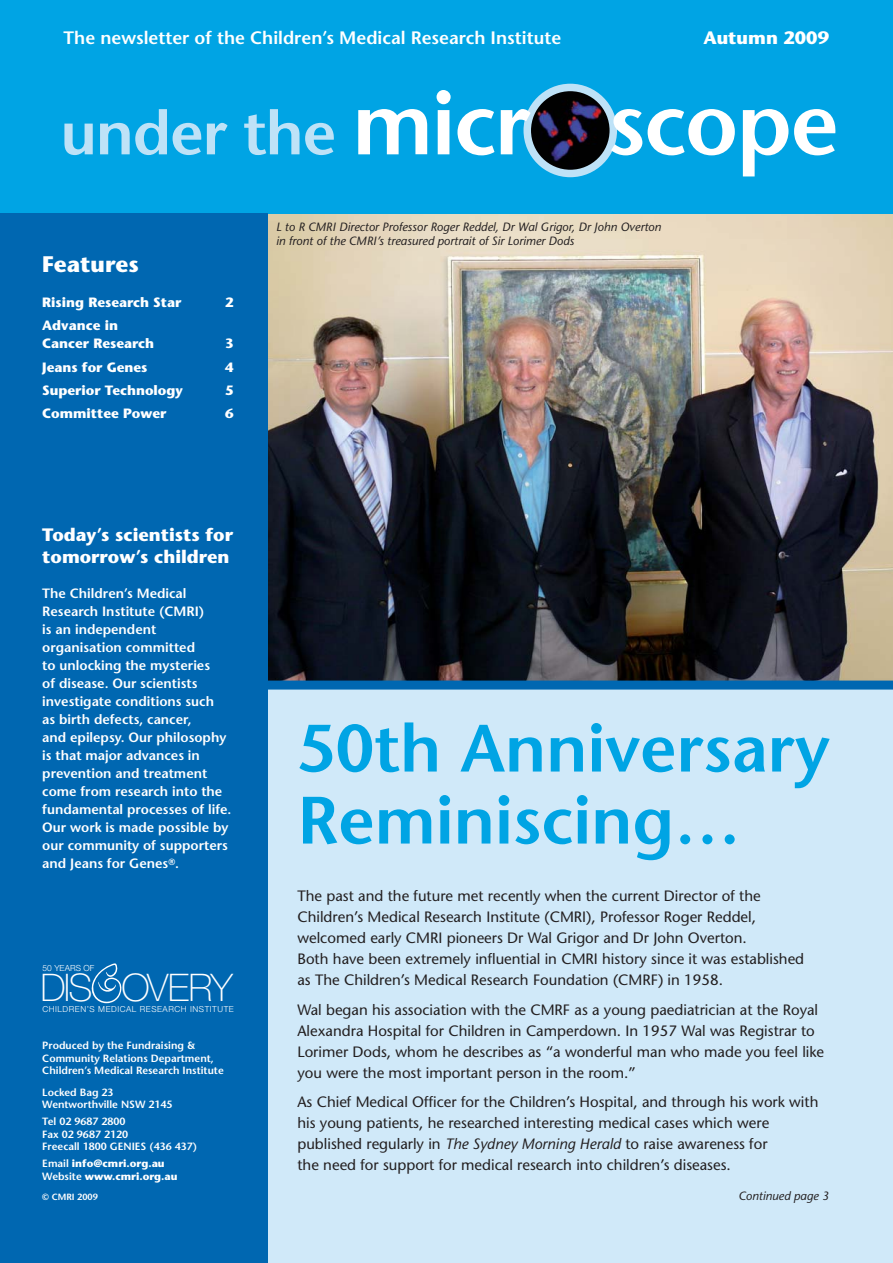
<style>
.page{position:relative;width:893px;height:1263px;background:#fff}
.page>*{position:absolute;margin:0;border:0;box-sizing:border-box;transform-origin:0 0}
.t1{font:600 88.5px "Stone Sans";letter-spacing:-.015em;color:#fff}
.t2{font:600 66.75px/72px "Stone Sans";color:#00a4e4}
.t3{font:100 38.1px "Helvetica Neue";letter-spacing:-.045em;color:#fff}
.t4{font:700 22.5px "Stone Sans";color:#fff}
.t5{font:600 18px "Stone Sans";color:#fff}
.t6{font:700 18px/22.5px "Stone Sans";color:#fff}
.t7{font:15px/21px "Stone Sans";color:#231f20}
.t8{font:600 13.5px/18px "Stone Sans";color:#fff}
.t9{font:700 13.5px/18px "Stone Sans";color:#fff}
.t10{font:italic 12px/14.4px "Stone Sans";color:#231f20}
.t11{font:600 10.5px/12.6px "Stone Sans";color:#fff}
.t12{font:700 10.5px/12.6px "Stone Sans";color:#fff}
.t13{font:600 9px "Stone Sans";color:#fff}
.t14{font:300 8.4px "Helvetica Neue";letter-spacing:.01em;color:#fff}
.t15{font:300 8.25px "Helvetica Neue";letter-spacing:.065em;color:#fff}
.s1{font-size:61.5px;color:#bee2f7}
.s2{font-weight:600}
.s3{font-style:italic}
</style>
<div class="page">
<div style="left:0;top:637px;width:893px;height:626px;background:#d0e9f9"></div>
<img style="left:268px;top:213px;width:625px;height:476px">
<div style="left:0;top:0;width:893px;height:213px;background:#00a4e4"></div>
<svg style="left:523px;top:84px;width:94px;height:93px"></svg>
<div style="left:0;top:213px;width:268px;height:1050px;background:#0067b1"></div>
<svg style="left:91px;top:963px;width:31px;height:40px"></svg>
<p class="t5" style="left:64px;top:30px;width:499px">The newsletter of the Children’s Medical Research Institute</p>
<p class="t6" style="left:703px;top:28px;width:127px">Autumn 2009</p>
<h1 class="t1" style="left:61px;top:89px;width:780px"><span class="s1">under the</span> micr scope</h1>
<h3 class="t4" style="left:42px;top:256px;width:98px">Features</h3>
<p class="t9" style="left:42px;top:295px;width:140px">Rising Research Star</p>
<p class="t9" style="left:225px;top:295px;width:10px">2</p>
<p class="t9" style="left:42px;top:318px;width:113px">Advance in<br>Cancer Research</p>
<p class="t9" style="left:225px;top:336px;width:10px">3</p>
<p class="t9" style="left:42px;top:359px;width:107px">Jeans for Genes</p>
<p class="t9" style="left:225px;top:359px;width:10px">4</p>
<p class="t9" style="left:42px;top:382px;width:142px">Superior Technology</p>
<p class="t9" style="left:225px;top:382px;width:10px">5</p>
<p class="t9" style="left:42px;top:405px;width:126px">Committee Power</p>
<p class="t9" style="left:225px;top:405px;width:10px">6</p>
<p class="t10" style="left:276px;top:220px;width:386px">L to R CMRI Director Professor Roger Reddel, Dr Wal Grigor, Dr John Overton in front of the CMRI’s treasured portrait of Sir Lorimer Dods</p>
<p class="t6" style="left:42px;top:525px;width:192px">Today’s scientists for tomorrow’s children</p>
<p class="t8" style="left:42px;top:586px;width:191px">The Children’s Medical<br>Research Institute (CMRI)<br>is an independent organisation committed<br>to unlocking the mysteries<br>of disease. Our scientists investigate conditions such<br>as birth defects, cancer,<br>and epilepsy. Our philosophy is that major advances in prevention and treatment come from research into the fundamental processes of life.<br>Our work is made possible by our community of supporters and Jeans for Genes<sup>®</sup>.</p>
<p class="t14" style="left:42px;top:965px;width:53px">50 YEARS OF</p>
<p class="t15" style="left:42px;top:1006px;width:193px">CHILDREN’S MEDICAL RESEARCH INSTITUTE</p>
<h3 class="t3" style="left:41px;top:974px;width:194px">DIS OVERY</h3>
<p class="t11" style="left:42px;top:1040px;width:183px">Produced by the Fundraising &amp;<br>Community Relations Department,<br>Children’s Medical Research Institute</p>
<p class="t11" style="left:42px;top:1087px;width:132px">Locked Bag 23<br>Wentworthville NSW 2145</p>
<p class="t11" style="left:42px;top:1116px;width:156px">Tel 02 9687 2800<br>Fax 02 9687 2120<br>Freecall 1800 GENIES (436 437)</p>
<p class="t12" style="left:42px;top:1158px;width:137px"><span class="s2">Email</span> info@cmri.org.au<br><span class="s2">Website</span> www.cmri.org.au</p>
<p class="t13" style="left:42px;top:1193px;width:57px">© CMRI 2009</p>
<h2 class="t2" style="left:297px;top:719px;width:534px">50th Anniversary<br>Reminiscing…</h2>
<p class="t7" style="left:297px;top:887px;width:508px">The past and the future met recently when the current Director of the Children’s Medical Research Institute (CMRI), Professor Roger Reddel, welcomed early CMRI pioneers Dr Wal Grigor and Dr John Overton.<br>Both have been extremely influential in CMRI history since it was established as The Children’s Medical Research Foundation (CMRF) in 1958.</p>
<p class="t7" style="left:297px;top:1000px;width:528px">Wal began his association with the CMRF as a young paediatrician at the Royal Alexandra Hospital for Children in Camperdown. In 1957 Wal was Registrar to Lorimer Dods, whom he describes as “a wonderful man who made you feel like you were the most important person in the room.”</p>
<p class="t7" style="left:297px;top:1093px;width:522px">As Chief Medical Officer for the Children’s Hospital, and through his work with his young patients, he researched interesting medical cases which were published regularly in <span class="s3">The Sydney Morning Herald</span> to raise awareness for<br>the need for support for medical research into children’s diseases.</p>
<p class="t10" style="left:738px;top:1189px;width:92px">Continued page 3</p>
</div>
